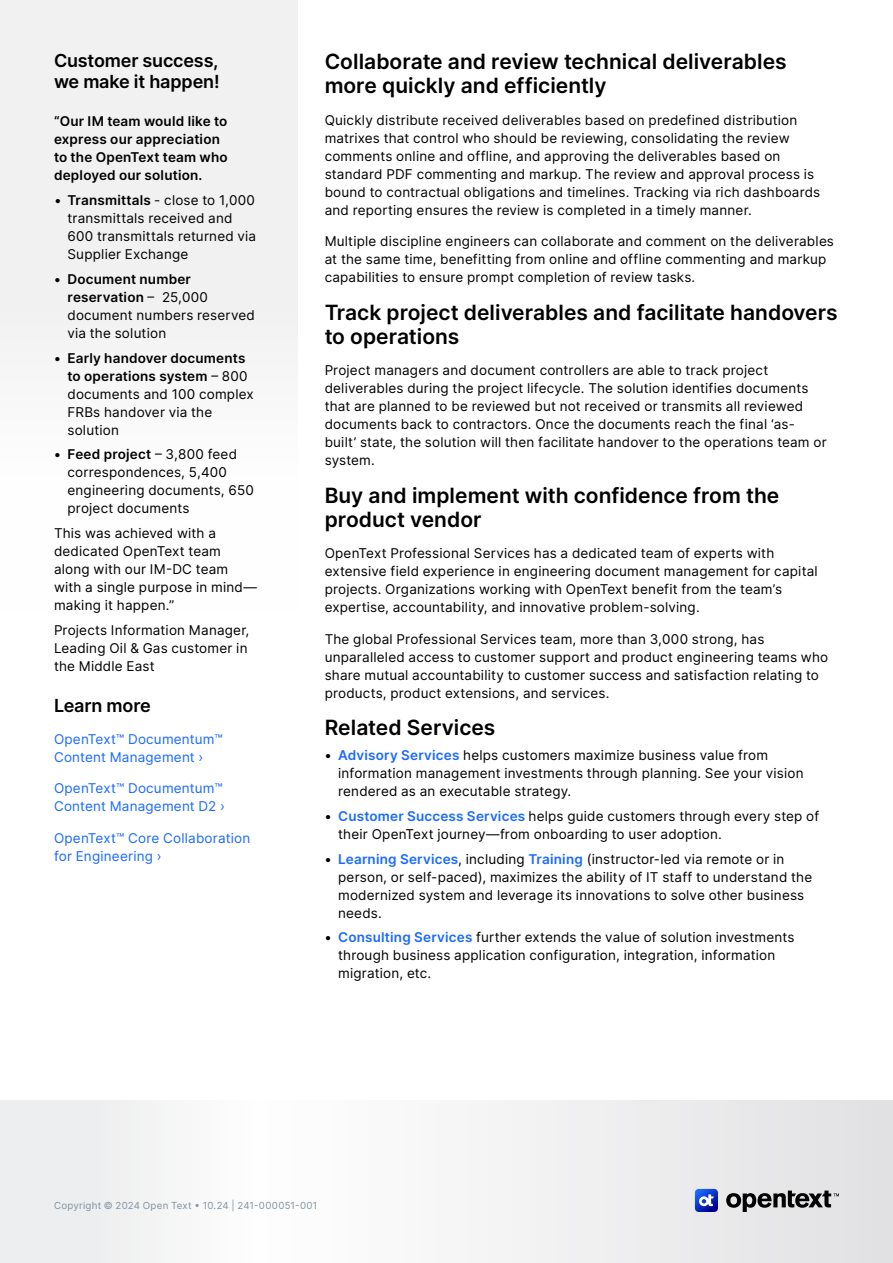
<style>
.page{position:relative;width:893px;height:1263px;background:#fff}
.page>*{position:absolute;margin:0;border:0;box-sizing:border-box;transform-origin:0 0}
.Body{font:600 21px/24px "Inter";color:#000}
.H3_Heading{font:600 18px/21px "Inter";letter-spacing:-.01em;color:#000}
.Body-2{font:13.5px/18px "Inter";letter-spacing:.015em;color:#000}
.Body-3{font:13.5px/18px "Inter";letter-spacing:.015em;color:#1a6aff}
.H4_Heading{font:600 13.5px/18px "Inter";letter-spacing:.015em;color:#000}
.t1{font:9.75px "Inter";letter-spacing:.025em;color:#7e929f}
.s1{font-weight:600}
.s2{font-weight:600;color:#1a6aff}
</style>
<div class="page">
<svg style="left:0;top:1101px;width:893px;height:162px"></svg>
<svg style="left:726px;top:1190px;width:113px;height:22px"></svg>
<svg style="left:695px;top:1189px;width:23px;height:23px"></svg>
<div style="left:0;top:0;width:298px;height:352px;background:#f1f1f2"></div>
<h3 class="H3_Heading" style="left:54px;top:50px;width:167px">Customer success, we make it happen!</h3>
<h4 class="H4_Heading" style="left:54px;top:112px;width:175px">“Our IM team would like to express our appreciation to the OpenText team who deployed our solution.</h4>
<p class="Body-2" style="left:68px;top:191px;width:190px;text-indent:-14px">• <span class="s1">Transmittals</span> - close to 1,000 transmittals received and<br>600 transmittals returned via<br>Supplier Exchange</p>
<p class="Body-2" style="left:68px;top:270px;width:189px;text-indent:-14px"><span class="s1">• Document number reservation</span> – 25,000 document numbers reserved via the solution</p>
<p class="Body-2" style="left:68px;top:348px;width:188px;text-indent:-14px"><span class="s1">• Early handover documents to operations system</span> – 800 documents and 100 complex<br>FRBs handover via the solution</p>
<p class="Body-2" style="left:68px;top:445px;width:188px;text-indent:-14px"><span class="s1">• Feed project</span> – 3,800 feed correspondences, 5,400 engineering documents, 650 project documents</p>
<p class="Body-2" style="left:54px;top:524px;width:205px">This was achieved with a dedicated OpenText team along with our IM-DC team with a single purpose in mind— making it happen.”</p>
<p class="Body-2" style="left:54px;top:621px;width:197px">Projects Information Manager,<br>Leading Oil &amp; Gas customer in the Middle East</p>
<h3 class="H3_Heading" style="left:54px;top:695px;width:98px">Learn more</h3>
<p class="Body-3" style="left:54px;top:729px;width:170px">OpenText™ Documentum™<br>Content Management ›</p>
<p class="Body-3" style="left:54px;top:779px;width:173px">OpenText™ Documentum™<br>Content Management D2 ›</p>
<p class="Body-3" style="left:54px;top:828px;width:198px">OpenText™ Core Collaboration for Engineering ›</p>
<p class="Body" style="left:325px;top:49px;width:463px">Collaborate and review technical deliverables more quickly and efficiently</p>
<p class="Body-2" style="left:325px;top:111px;width:497px">Quickly distribute received deliverables based on predefined distribution matrixes that control who should be reviewing, consolidating the review comments online and offline, and approving the deliverables based on standard PDF commenting and markup. The review and approval process is bound to contractual obligations and timelines. Tracking via rich dashboards and reporting ensures the review is completed in a timely manner.</p>
<p class="Body-2" style="left:325px;top:232px;width:511px">Multiple discipline engineers can collaborate and comment on the deliverables at the same time, benefitting from online and offline commenting and markup capabilities to ensure prompt completion of review tasks.</p>
<p class="Body" style="left:325px;top:300px;width:514px">Track project deliverables and facilitate handovers to operations</p>
<p class="Body-2" style="left:325px;top:361px;width:504px">Project managers and document controllers are able to track project deliverables during the project lifecycle. The solution identifies documents that are planned to be reviewed but not received or transmits all reviewed documents back to contractors. Once the documents reach the final ‘as&shy;built’ state, the solution will then facilitate handover to the operations team or system.</p>
<p class="Body" style="left:325px;top:483px;width:456px">Buy and implement with confidence from the product vendor</p>
<p class="Body-2" style="left:325px;top:544px;width:495px">OpenText Professional Services has a dedicated team of experts with extensive field experience in engineering document management for capital projects. Organizations working with OpenText benefit from the team’s expertise, accountability, and innovative problem-solving.</p>
<p class="Body-2" style="left:325px;top:630px;width:505px">The global Professional Services team, more than 3,000 strong, has unparalleled access to customer support and product engineering teams who share mutual accountability to customer success and satisfaction relating to products, product extensions, and services.</p>
<p class="Body" style="left:325px;top:715px;width:172px">Related Services</p>
<p class="H4_Heading" style="left:325px;top:746px;width:8px">•</p>
<p class="Body-2" style="left:338px;top:746px;width:467px"><span class="s2">Advisory Services</span> helps customers maximize business value from information management investments through planning. See your vision rendered as an executable strategy.</p>
<p class="H4_Heading" style="left:325px;top:806px;width:8px">•</p>
<p class="Body-2" style="left:338px;top:807px;width:483px"><span class="s2">Customer Success Services</span> helps guide customers through every step of their OpenText journey—from onboarding to user adoption.</p>
<p class="H4_Heading" style="left:325px;top:849px;width:8px">•</p>
<p class="Body-2" style="left:338px;top:849px;width:476px"><span class="s2">Learning Services</span>, including <span class="s2">Training</span> (instructor-led via remote or in person, or self-paced), maximizes the ability of IT staff to understand the modernized system and leverage its innovations to solve other business needs.</p>
<p class="H4_Heading" style="left:325px;top:928px;width:8px">•</p>
<p class="Body-2" style="left:338px;top:928px;width:458px"><span class="s2">Consulting Services</span> further extends the value of solution investments through business application configuration, integration, information migration, etc.</p>
<p class="t1" style="left:54px;top:1198px;width:265px">Copyright © 2024 Open Text • 10.24 | 241-000051-001</p>
</div>
